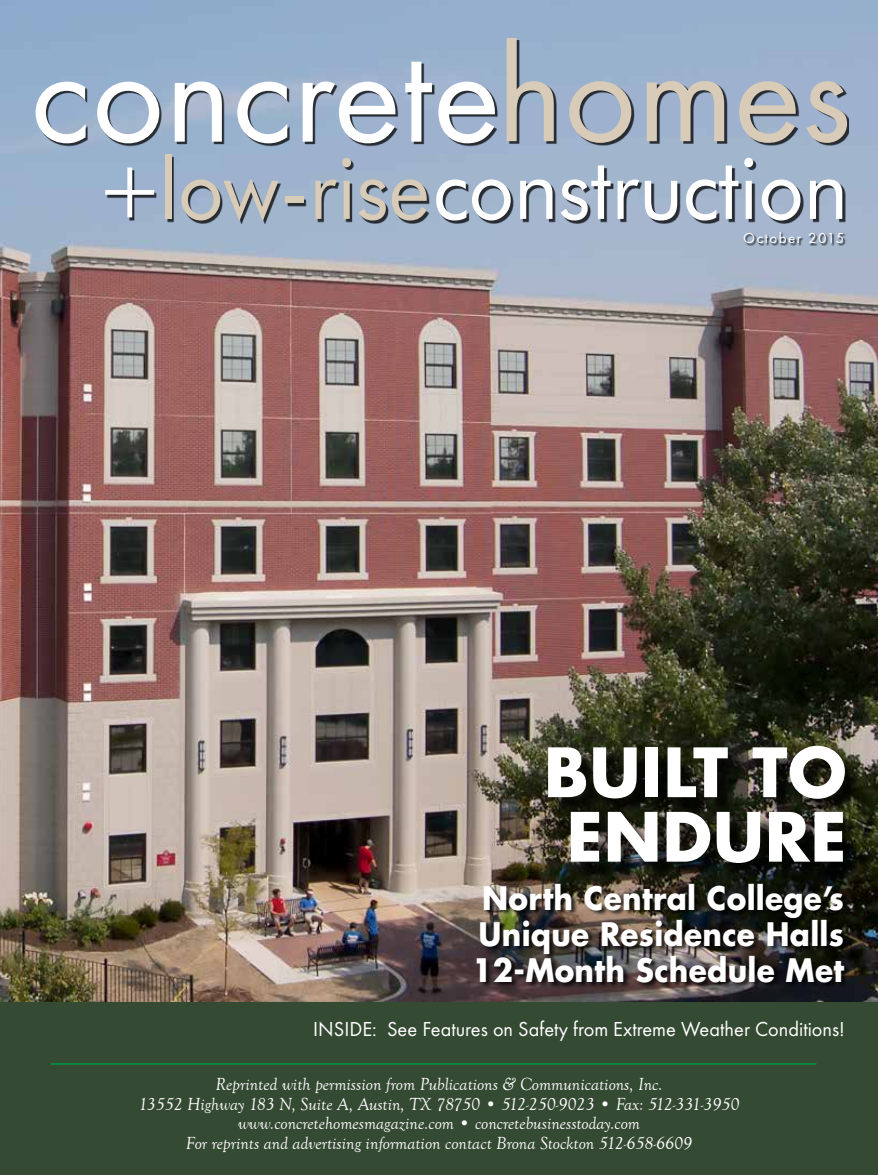
<style>
.page{position:relative;width:878px;height:1175px;background:#fff}
.page>*{position:absolute;margin:0;border:0;box-sizing:border-box;transform-origin:0 0}
.t1{font:700 66px/64.5px "Futura";letter-spacing:.01em;color:#fff;text-align:center}
.t2{font:700 31.5px/36px "Futura";letter-spacing:.01em;color:#fff;text-align:center;scale:.94 1}
.t3{font:21px "Futura T";color:#fff}
.t4{font:italic 18px/19.5px "Goudy Old Style T";color:#fff;text-align:center}
.t5{font:15px "Futura T";letter-spacing:.1em;color:#fff}
</style>
<div class="page">
<img style="left:0;top:0;width:878px;height:1002px">
<div style="left:0;top:1002px;width:878px;height:172px;background:#354a33"></div>
<hr style="left:51px;top:1063px;width:765px;height:1px;background:#00984a">
<div style="left:744px;top:233px;width:101px;height:13px;background:#000;opacity:.8"></div>
<div style="left:550px;top:748px;width:313px;height:133px;background:#000;opacity:.75"></div>
<div style="left:477px;top:884px;width:373px;height:104px;background:#000;opacity:.75"></div>
<div style="left:38px;top:40px;width:811px;height:184px;background:#000;opacity:.75"></div>
<svg style="left:506px;top:38px;width:47px;height:103px;background:#a9b2bb"></svg>
<svg style="left:569px;top:81px;width:62px;height:62px;background:#acb1b9"></svg>
<svg style="left:646px;top:81px;width:78px;height:60px;background:#afb2b7"></svg>
<svg style="left:739px;top:81px;width:56px;height:62px;background:#afb1b3"></svg>
<svg style="left:806px;top:81px;width:41px;height:62px;background:#afb2b8"></svg>
<div style="left:165px;top:154px;width:7px;height:65px;background:#d8cbb7"></div>
<svg style="left:181px;top:179px;width:97px;height:42px;background:#a4abb3"></svg>
<div style="left:285px;top:197px;width:18px;height:6px;background:#d8cbb7"></div>
<svg style="left:315px;top:158px;width:36px;height:61px;background:#a4adb9"></svg>
<svg style="left:359px;top:179px;width:27px;height:41px"></svg>
<svg style="left:392px;top:179px;width:35px;height:41px"></svg>
<svg style="left:36px;top:82px;width:50px;height:61px"></svg>
<svg style="left:97px;top:82px;width:62px;height:61px"></svg>
<svg style="left:175px;top:81px;width:47px;height:61px"></svg>
<svg style="left:237px;top:82px;width:50px;height:61px"></svg>
<svg style="left:303px;top:81px;width:92px;height:62px"></svg>
<svg style="left:405px;top:62px;width:27px;height:80px"></svg>
<svg style="left:438px;top:82px;width:57px;height:61px"></svg>
<svg style="left:436px;top:179px;width:30px;height:41px"></svg>
<svg style="left:472px;top:179px;width:38px;height:41px"></svg>
<svg style="left:520px;top:179px;width:32px;height:40px"></svg>
<svg style="left:560px;top:165px;width:50px;height:55px"></svg>
<svg style="left:617px;top:179px;width:60px;height:41px"></svg>
<svg style="left:686px;top:165px;width:52px;height:55px"></svg>
<svg style="left:744px;top:158px;width:9px;height:61px"></svg>
<svg style="left:761px;top:179px;width:39px;height:41px"></svg>
<svg style="left:809px;top:179px;width:33px;height:40px"></svg>
<svg style="left:105px;top:167px;width:49px;height:50px"></svg>
<p class="t5" style="left:743px;top:230px;width:102px">October 2015</p>
<h1 class="t1" style="left:544px;top:738px;width:304px">BUILT TO<br>ENDURE</h1>
<h2 class="t2" style="left:472px;top:879px;width:397px">North Central College’s<br>Unique Residence Halls<br>12-Month Schedule Met</h2>
<p class="t3" style="left:313px;top:1017px;width:533px">INSIDE: See Features on Safety from Extreme Weather Conditions!</p>
<p class="t4" style="left:138px;top:1074px;width:602px">Reprinted with permission from Publications &amp; Communications, Inc.<br>13552 Highway 183 N, Suite A, Austin, TX 78750 • 512-250-9023 • Fax: 512-331-3950 www.concretehomesmagazine.com • concretebusinesstoday.com<br>For reprints and advertising information contact Brona Stockton 512-658-6609</p>
</div>
